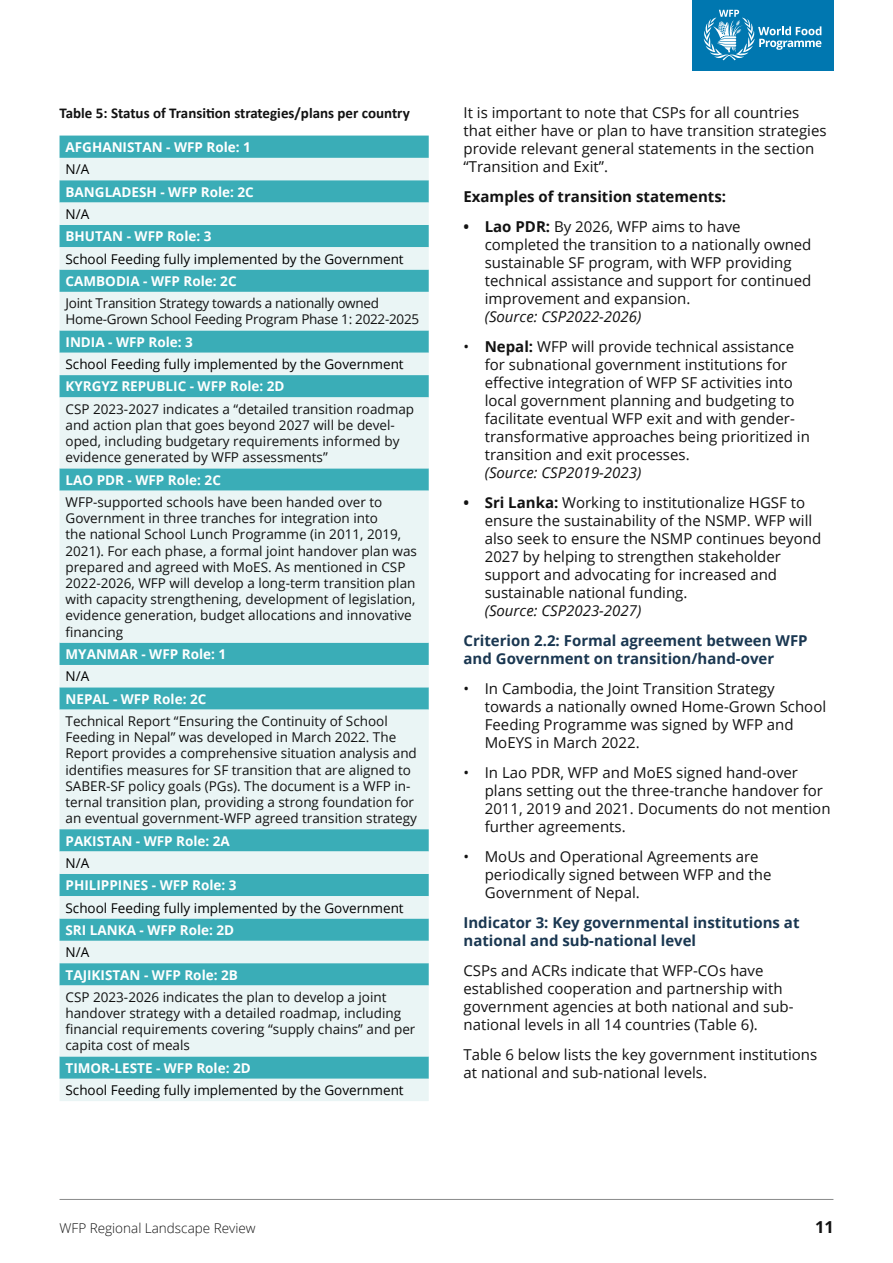
<style>
.page{position:relative;width:893px;height:1263px;background:#fff}
.page>*{position:absolute;margin:0;border:0;box-sizing:border-box;transform-origin:0 0}
.t1{font:700 16.5px "Open Sans";color:#121212}
.t2{font:15px/18px "Open Sans";color:#121212}
.t3{font:700 15px/18px "Open Sans";color:#1a3751}
.t4{font:italic 15px "Open Sans";color:#121212}
.t5{font:700 15px "Calibri";color:#121212}
.t6{font:700 15px "Open Sans";color:#121212}
.t7{font:13.5px/16.2px "Open Sans";color:#121212}
.t8{font:700 13.5px "Open Sans";color:#fff}
.t9{font:13.5px "Open Sans";color:#000}
.t10{font:13.5px/16.2px "Open Sans";letter-spacing:-.02em;color:#121212}
.t11{font:300 13.5px "Open Sans";color:#121212}
.s1{font-weight:700}
</style>
<div class="page">
<div style="left:692px;top:0;width:141px;height:70px;background:#0077b0"></div>
<svg style="left:703px;top:10px;width:118px;height:50px"></svg>
<hr style="left:60px;top:1199px;width:773px;height:1px;background:#888a8a">
<div style="left:60px;top:136px;width:369px;height:22px;background:#3aadb7"></div>
<svg style="left:60px;top:158px;width:369px;height:943px;background:#b4dfe2"></svg>
<p class="t5" style="left:60px;top:102px;width:352px">Table 5: Status of Transition strategies/plans per country</p>
<p class="t8" style="left:66px;top:137px;width:187px">AFGHANISTAN - WFP Role: 1</p>
<p class="t9" style="left:66px;top:160px;width:25px">N/A</p>
<p class="t8" style="left:66px;top:182px;width:190px">BANGLADESH - WFP Role: 2C</p>
<p class="t9" style="left:66px;top:205px;width:25px">N/A</p>
<p class="t8" style="left:66px;top:227px;width:147px">BHUTAN - WFP Role: 3</p>
<p class="t9" style="left:66px;top:249px;width:340px">School Feeding fully implemented by the Government</p>
<p class="t8" style="left:66px;top:271px;width:173px">CAMBODIA - WFP Role: 2C</p>
<p class="t10" style="left:66px;top:295px;width:355px">Joint Transition Strategy towards a nationally owned<br>Home-Grown School Feeding Program Phase 1: 2022-2025</p>
<p class="t8" style="left:66px;top:332px;width:129px">INDIA - WFP Role: 3</p>
<p class="t9" style="left:66px;top:355px;width:340px">School Feeding fully implemented by the Government</p>
<p class="t8" style="left:66px;top:377px;width:220px">KYRGYZ REPUBLIC - WFP Role: 2D</p>
<p class="t7" style="left:66px;top:400px;width:350px">CSP 2023-2027 indicates a “detailed transition roadmap and action plan that goes beyond 2027 will be devel&shy;oped, including budgetary requirements informed by evidence generated by WFP assessments”</p>
<p class="t8" style="left:66px;top:470px;width:157px">LAO PDR - WFP Role: 2C</p>
<p class="t7" style="left:66px;top:494px;width:353px">WFP-supported schools have been handed over to Government in three tranches for integration into<br>the national School Lunch Programme (in 2011, 2019, 2021). For each phase, a formal joint handover plan was prepared and agreed with MoES. As mentioned in CSP 2022-2026, WFP will develop a long-term transition plan with capacity strengthening, development of legislation, evidence generation, budget allocations and innovative financing</p>
<p class="t8" style="left:66px;top:644px;width:162px">MYANMAR - WFP Role: 1</p>
<p class="t9" style="left:66px;top:667px;width:25px">N/A</p>
<p class="t8" style="left:66px;top:689px;width:142px">NEPAL - WFP Role: 2C</p>
<p class="t7" style="left:66px;top:713px;width:353px">Technical Report “Ensuring the Continuity of School Feeding in Nepal” was developed in March 2022. The Report provides a comprehensive situation analysis and identifies measures for SF transition that are aligned to SABER-SF policy goals (PGs). The document is a WFP in&shy;ternal transition plan, providing a strong foundation for an eventual government-WFP agreed transition strategy</p>
<p class="t8" style="left:66px;top:831px;width:166px">PAKISTAN - WFP Role: 2A</p>
<p class="t9" style="left:66px;top:854px;width:25px">N/A</p>
<p class="t8" style="left:66px;top:876px;width:173px">PHILIPPINES - WFP Role: 3</p>
<p class="t9" style="left:66px;top:898px;width:340px">School Feeding fully implemented by the Government</p>
<p class="t8" style="left:66px;top:920px;width:170px">SRI LANKA - WFP Role: 2D</p>
<p class="t9" style="left:66px;top:943px;width:25px">N/A</p>
<p class="t8" style="left:66px;top:965px;width:174px">TAJIKISTAN - WFP Role: 2B</p>
<p class="t7" style="left:66px;top:988px;width:351px">CSP 2023-2026 indicates the plan to develop a joint handover strategy with a detailed roadmap, including financial requirements covering “supply chains” and per capita cost of meals</p>
<p class="t8" style="left:66px;top:1058px;width:187px">TIMOR-LESTE - WFP Role: 2D</p>
<p class="t9" style="left:66px;top:1081px;width:340px">School Feeding fully implemented by the Government</p>
<p class="t2" style="left:463px;top:103px;width:365px">It is important to note that CSPs for all countries that either have or plan to have transition strategies provide relevant general statements in the section “Transition and Exit”.</p>
<p class="t6" style="left:463px;top:186px;width:264px">Examples of transition statements:</p>
<p class="t2" style="left:485px;top:217px;width:328px;text-indent:-21px"><span class="s1">• Lao PDR:</span> By 2026, WFP aims to have completed the transition to a nationally owned sustainable SF program, with WFP providing technical assistance and support for continued improvement and expansion.</p>
<p class="t4" style="left:485px;top:306px;width:158px">(Source: CSP2022-2026)</p>
<p class="t2" style="left:485px;top:337px;width:327px;text-indent:-21px">• <span class="s1">Nepal:</span> WFP will provide technical assistance for subnational government institutions for effective integration of WFP SF activities into local government planning and budgeting to facilitate eventual WFP exit and with gender&shy;transformative approaches being prioritized in transition and exit processes.</p>
<p class="t4" style="left:485px;top:462px;width:158px">(Source: CSP2019-2023)</p>
<p class="t2" style="left:485px;top:493px;width:338px;text-indent:-21px"><span class="s1">• Sri Lanka:</span> Working to institutionalize HGSF to ensure the sustainability of the NSMP. WFP will also seek to ensure the NSMP continues beyond 2027 by helping to strengthen stakeholder support and advocating for increased and sustainable national funding.</p>
<p class="t4" style="left:485px;top:600px;width:158px">(Source: CSP2023-2027)</p>
<p class="t3" style="left:463px;top:631px;width:346px">Criterion 2.2: Formal agreement between WFP and Government on transition/hand-over</p>
<p class="t2" style="left:485px;top:679px;width:343px;text-indent:-21px">• In Cambodia, the Joint Transition Strategy towards a nationally owned Home-Grown School Feeding Programme was signed by WFP and MoEYS in March 2022.</p>
<p class="t2" style="left:485px;top:763px;width:347px;text-indent:-21px">• In Lao PDR, WFP and MoES signed hand-over plans setting out the three-tranche handover for 2011, 2019 and 2021. Documents do not mention further agreements.</p>
<p class="t2" style="left:485px;top:847px;width:288px;text-indent:-21px">• MoUs and Operational Agreements are periodically signed between WFP and the<br>Government of Nepal.</p>
<p class="t3" style="left:463px;top:913px;width:337px">Indicator 3: Key governmental institutions at national and sub-national level</p>
<p class="t2" style="left:463px;top:961px;width:332px">CSPs and ACRs indicate that WFP-COs have established cooperation and partnership with government agencies at both national and sub&shy;national levels in all 14 countries (Table 6).</p>
<p class="t2" style="left:463px;top:1045px;width:355px">Table 6 below lists the key government institutions at national and sub-national levels.</p>
<p class="t11" style="left:60px;top:1219px;width:198px">WFP Regional Landscape Review</p>
<p class="t1" style="left:815px;top:1216px;width:20px">11</p>
</div>
